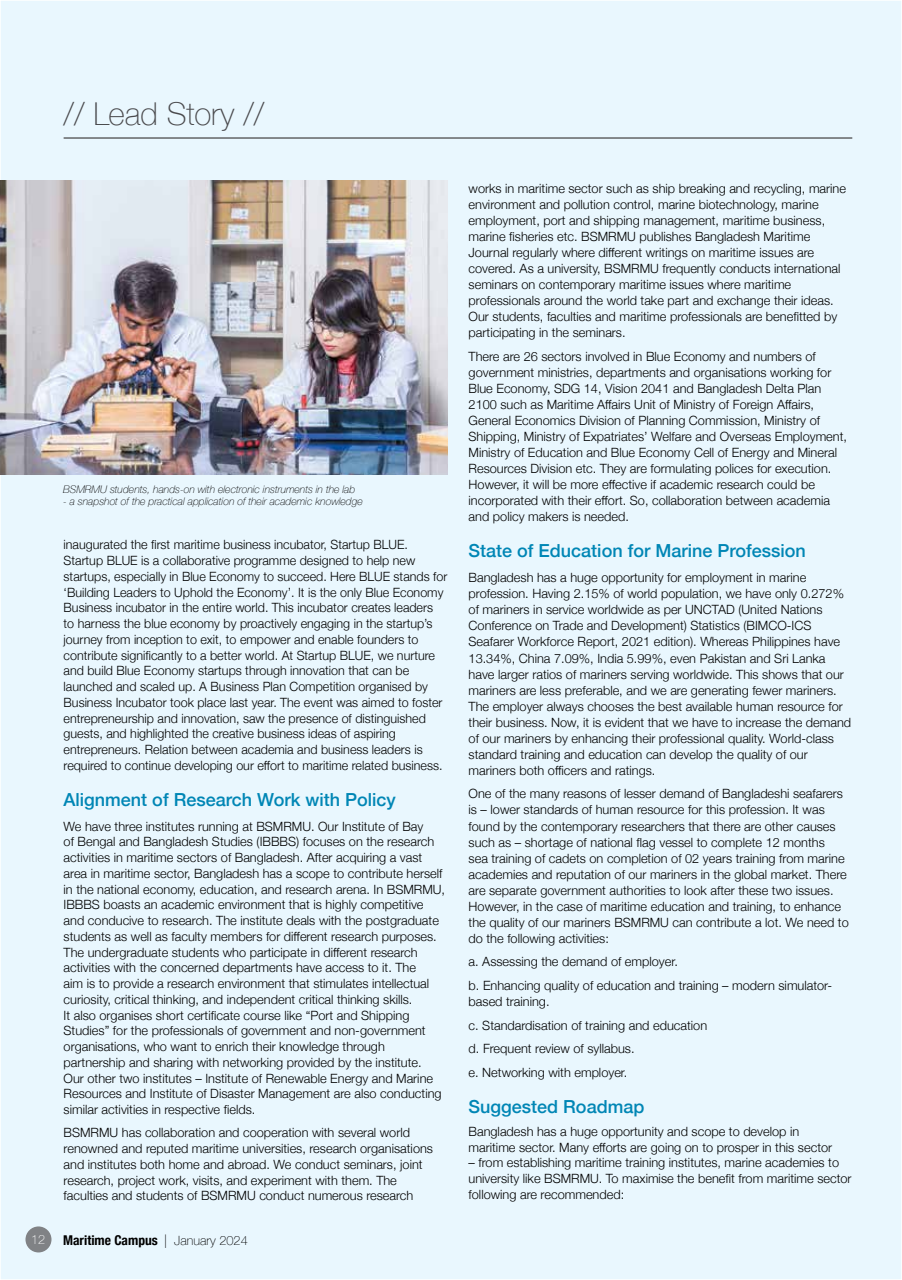
<style>
.page{position:relative;width:902px;height:1280px;background:#e9f7fe}
.page>*{position:absolute;margin:0;border:0;box-sizing:border-box;transform-origin:0 0}
.t1{font:100 31.5px "Helvetica Neue";color:#4a4a4d}
.t2{font:500 18px "Helvetica Neue";color:#0086b5}
.t3{font:700 condensed 13.5px "Helvetica Neue";color:#000}
.t4{font:300 12.75px/16px "Helvetica Neue";color:#000}
.t5{font:100 12.75px "Helvetica Neue";color:#fff}
.t6{font:italic 100 10.5px "Helvetica Neue";color:#000}
.s1{font-weight:100;font-stretch:normal}
.s2{font-weight:100;font-stretch:normal;font-size:12.75px}
</style>
<div class="page">
<div style="left:25px;top:1226px;width:26px;height:26px;background:#808285;border-radius:50%"></div>
<hr style="left:64px;top:137px;width:788px;height:2px;background:#636466">
<img style="left:0;top:180px;width:447px;height:295px">
<h1 class="t1" style="left:64px;top:90px;width:202px">// Lead Story //</h1>
<p class="t6" style="left:63px;top:482px;width:294px">BSMRMU students, hands-on with electronic instruments in the lab</p>
<p class="t6" style="left:63px;top:494px;width:301px">- a snapshot of the practical application of their academic knowledge</p>
<p class="t4" style="left:64px;top:536px;width:385px">inaugurated the first maritime business incubator, Startup BLUE.<br>Startup BLUE is a collaborative programme designed to help new startups, especially in Blue Economy to succeed. Here BLUE stands for ‘Building Leaders to Uphold the Economy’. It is the only Blue Economy Business incubator in the entire world. This incubator creates leaders<br>to harness the blue economy by proactively engaging in the startup’s journey from inception to exit, to empower and enable founders to contribute significantly to a better world. At Startup BLUE, we nurture and build Blue Economy startups through innovation that can be launched and scaled up. A Business Plan Competition organised by Business Incubator took place last year. The event was aimed to foster entrepreneurship and innovation, saw the presence of distinguished guests, and highlighted the creative business ideas of aspiring entrepreneurs. Relation between academia and business leaders is required to continue developing our effort to maritime related business.</p>
<h2 class="t2" style="left:64px;top:785px;width:334px">Alignment of Research Work with Policy</h2>
<p class="t4" style="left:64px;top:817px;width:383px">We have three institutes running at BSMRMU. Our Institute of Bay<br>of Bengal and Bangladesh Studies (IBBBS) focuses on the research activities in maritime sectors of Bangladesh. After acquiring a vast area in maritime sector, Bangladesh has a scope to contribute herself in the national economy, education, and research arena. In BSMRMU, IBBBS boasts an academic environment that is highly competitive and conducive to research. The institute deals with the postgraduate students as well as faculty members for different research purposes.<br>The undergraduate students who participate in different research activities with the concerned departments have access to it. The<br>aim is to provide a research environment that stimulates intellectual curiosity, critical thinking, and independent critical thinking skills.<br>It also organises short certificate course like “Port and Shipping Studies” for the professionals of government and non-government organisations, who want to enrich their knowledge through partnership and sharing with networking provided by the institute.<br>Our other two institutes – Institute of Renewable Energy and Marine Resources and Institute of Disaster Management are also conducting similar activities in respective fields.</p>
<p class="t4" style="left:64px;top:1124px;width:371px">BSMRMU has collaboration and cooperation with several world renowned and reputed maritime universities, research organisations and institutes both home and abroad. We conduct seminars, joint research, project work, visits, and experiment with them. The faculties and students of BSMRMU conduct numerous research</p>
<p class="t5" style="left:31px;top:1230px;width:16px">12</p>
<p class="t3" style="left:63px;top:1228px;width:186px">Maritime Campus <span class="s1">|</span> <span class="s2">January 2024</span></p>
<p class="t4" style="left:469px;top:179px;width:379px">works in maritime sector such as ship breaking and recycling, marine environment and pollution control, marine biotechnology, marine employment, port and shipping management, maritime business, marine fisheries etc. BSMRMU publishes Bangladesh Maritime Journal regularly where different writings on maritime issues are covered. As a university, BSMRMU frequently conducts international seminars on contemporary maritime issues where maritime professionals around the world take part and exchange their ideas.<br>Our students, faculties and maritime professionals are benefitted by participating in the seminars.</p>
<p class="t4" style="left:469px;top:347px;width:380px">There are 26 sectors involved in Blue Economy and numbers of government ministries, departments and organisations working for Blue Economy, SDG 14, Vision 2041 and Bangladesh Delta Plan 2100 such as Maritime Affairs Unit of Ministry of Foreign Affairs, General Economics Division of Planning Commission, Ministry of Shipping, Ministry of Expatriates’ Welfare and Overseas Employment, Ministry of Education and Blue Economy Cell of Energy and Mineral Resources Division etc. They are formulating polices for execution.<br>However, it will be more effective if academic research could be incorporated with their effort. So, collaboration between academia and policy makers is needed.</p>
<h2 class="t2" style="left:468px;top:536px;width:339px">State of Education for Marine Profession</h2>
<p class="t4" style="left:468px;top:569px;width:384px">Bangladesh has a huge opportunity for employment in marine profession. Having 2.15% of world population, we have only 0.272% of mariners in service worldwide as per UNCTAD (United Nations Conference on Trade and Development) Statistics (BIMCO-ICS Seafarer Workforce Report, 2021 edition). Whereas Philippines have 13.34%, China 7.09%, India 5.99%, even Pakistan and Sri Lanka have larger ratios of mariners serving worldwide. This shows that our mariners are less preferable, and we are generating fewer mariners.<br>The employer always chooses the best available human resource for their business. Now, it is evident that we have to increase the demand of our mariners by enhancing their professional quality. World-class standard training and education can develop the quality of our mariners both officers and ratings.</p>
<p class="t4" style="left:468px;top:785px;width:382px">One of the many reasons of lesser demand of Bangladeshi seafarers is – lower standards of human resource for this profession. It was found by the contemporary researchers that there are other causes such as – shortage of national flag vessel to complete 12 months<br>sea training of cadets on completion of 02 years training from marine academies and reputation of our mariners in the global market. There are separate government authorities to look after these two issues.<br>However, in the case of maritime education and training, to enhance the quality of our mariners BSMRMU can contribute a lot. We need to do the following activities:</p>
<p class="t4" style="left:468px;top:949px;width:365px;line-height:23.5px">a. Assessing the demand of employer.<br>b. Enhancing quality of education and training – modern simulator-</p>
<p class="t4" style="left:468px;top:989px;width:240px;line-height:23.5px">based training.<br>c. Standardisation of training and education d. Frequent review of syllabus.<br>e. Networking with employer.</p>
<h2 class="t2" style="left:468px;top:1092px;width:177px">Suggested Roadmap</h2>
<p class="t4" style="left:468px;top:1122px;width:365px">Bangladesh has a huge opportunity and scope to develop in maritime sector. Many efforts are going on to prosper in this sector</p>
<p class="t4" style="left:468px;top:1154px;width:384px">– from establishing maritime training institutes, marine academies to university like BSMRMU. To maximise the benefit from maritime sector following are recommended:</p>
</div>
